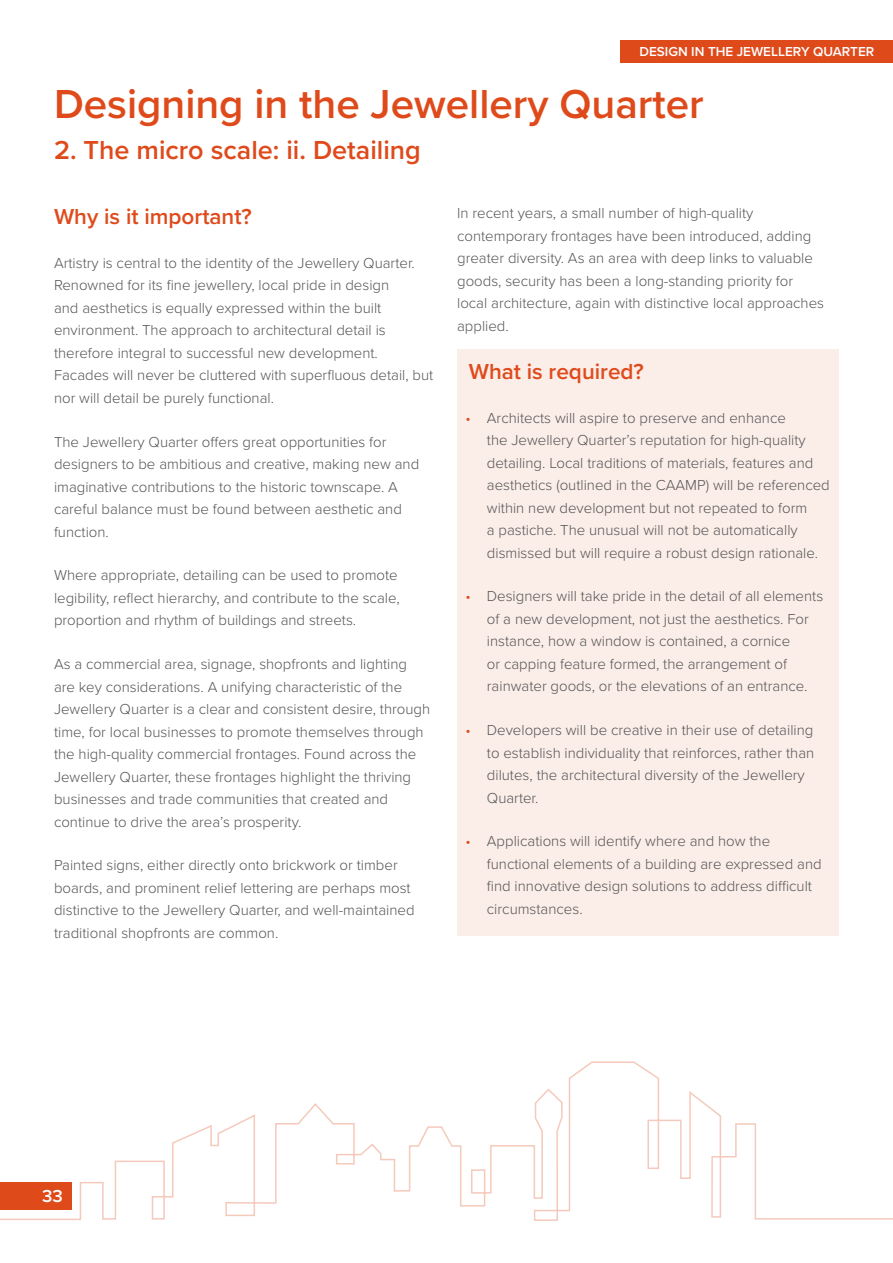
<style>
.page{position:relative;width:893px;height:1263px;background:#fff}
.page>*{position:absolute;margin:0;border:0;box-sizing:border-box;transform-origin:0 0}
.t1{font:600 42px "Proxima Nova";color:#df4a1b}
.t2{font:600 27px "Proxima Nova";color:#df4a1b}
.t3{font:600 22.5px "Proxima Nova";color:#df4a1b}
.t4{font:600 18px "Proxima Nova";color:#fff}
.t5{font:300 15px/22.5px "Proxima Nova";color:#555}
.t6{font:600 13.5px "Proxima Nova";color:#fff}
.s1{color:#df4a1b}
</style>
<div class="page">
<div style="left:621px;top:40px;width:272px;height:23px;background:#df4a1b"></div>
<svg style="left:0;top:1061px;width:893px;height:160px"></svg>
<div style="left:457px;top:349px;width:382px;height:586px;background:#fbede8"></div>
<p class="t6" style="left:640px;top:46px;width:236px">DESIGN IN THE JEWELLERY QUARTER</p>
<h1 class="t1" style="left:54px;top:86px;width:651px">Designing in the Jewellery Quarter</h1>
<h2 class="t2" style="left:54px;top:139px;width:368px">2. The micro scale: ii. Detailing</h2>
<h3 class="t3" style="left:54px;top:207px;width:199px">Why is it important?</h3>
<p class="t5" style="left:54px;top:252px;width:381px">Artistry is central to the identity of the Jewellery Quarter.<br>Renowned for its fine jewellery, local pride in design<br>and aesthetics is equally expressed within the built environment. The approach to architectural detail is therefore integral to successful new development.<br>Facades will never be cluttered with superfluous detail, but nor will detail be purely functional.</p>
<p class="t5" style="left:54px;top:431px;width:367px">The Jewellery Quarter offers great opportunities for designers to be ambitious and creative, making new and imaginative contributions to the historic townscape. A careful balance must be found between aesthetic and function.</p>
<p class="t5" style="left:54px;top:565px;width:347px">Where appropriate, detailing can be used to promote legibility, reflect hierarchy, and contribute to the scale, proportion and rhythm of buildings and streets.</p>
<p class="t5" style="left:54px;top:654px;width:378px">As a commercial area, signage, shopfronts and lighting are key considerations. A unifying characteristic of the Jewellery Quarter is a clear and consistent desire, through time, for local businesses to promote themselves through the high-quality commercial frontages. Found across the Jewellery Quarter, these frontages highlight the thriving businesses and trade communities that created and continue to drive the area’s prosperity.</p>
<p class="t5" style="left:54px;top:855px;width:362px">Painted signs, either directly onto brickwork or timber boards, and prominent relief lettering are perhaps most distinctive to the Jewellery Quarter, and well-maintained traditional shopfronts are common.</p>
<p class="t5" style="left:457px;top:203px;width:368px">In recent years, a small number of high-quality contemporary frontages have been introduced, adding greater diversity. As an area with deep links to valuable goods, security has been a long-standing priority for local architecture, again with distinctive local approaches applied.</p>
<h3 class="t3" style="left:469px;top:362px;width:177px">What is required?</h3>
<p class="t5" style="left:487px;top:407px;width:344px;text-indent:-21px"><span class="s1">•</span> Architects will aspire to preserve and enhance<br>the Jewellery Quarter’s reputation for high-quality detailing. Local traditions of materials, features and aesthetics (outlined in the CAAMP) will be referenced within new development but not repeated to form<br>a pastiche. The unusual will not be automatically dismissed but will require a robust design rationale.</p>
<p class="t5" style="left:487px;top:586px;width:338px;text-indent:-21px"><span class="s1">•</span> Designers will take pride in the detail of all elements of a new development, not just the aesthetics. For instance, how a window is contained, a cornice<br>or capping feature formed, the arrangement of rainwater goods, or the elevations of an entrance.</p>
<p class="t5" style="left:487px;top:720px;width:329px;text-indent:-21px"><span class="s1">•</span> Developers will be creative in their use of detailing to establish individuality that reinforces, rather than dilutes, the architectural diversity of the Jewellery Quarter.</p>
<p class="t5" style="left:487px;top:831px;width:336px;text-indent:-21px"><span class="s1">•</span> Applications will identify where and how the functional elements of a building are expressed and find innovative design solutions to address difficult circumstances.</p>
<p class="t4" style="left:42px;top:1188px;width:22px">33</p>
</div>
